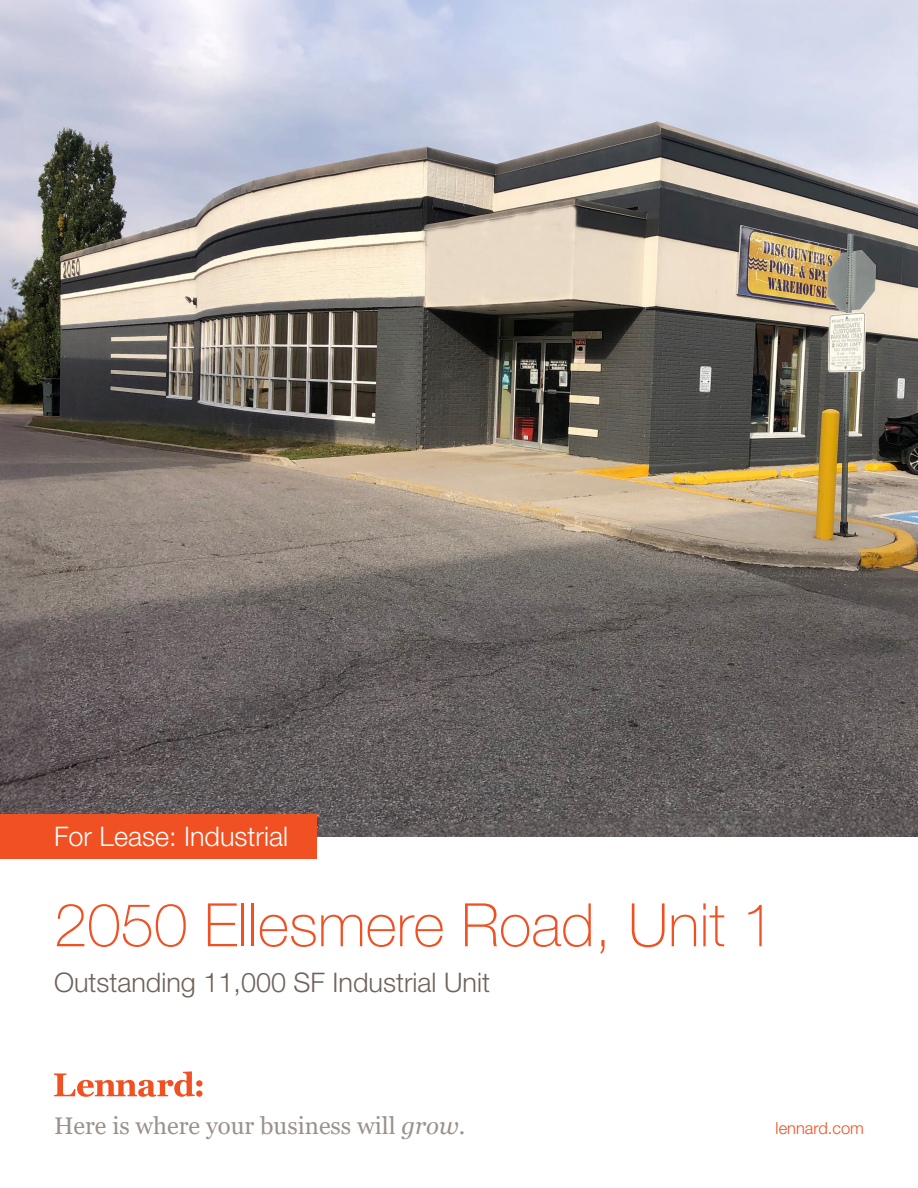
<style>
.page{position:relative;width:918px;height:1188px;background:#fff}
.page>*{position:absolute;margin:0;border:0;box-sizing:border-box;transform-origin:0 0}
.Heading_1{font:100 60px "Helvetica Neue LT Std";color:#f05022}
.Subheading_1{font:300 27px "Helvetica Neue LT Std";color:#6f6359}
.Subheading_1-2{font:300 27px "Helvetica Neue LT Std";color:#fff}
.t1{font:24px "Georgia";color:#9c918a}
.t2{font:300 16.5px "Helvetica Neue LT Std";color:#f05022}
.s1{font-style:italic}
</style>
<div class="page">
<svg style="left:54px;top:1071px;width:148px;height:26px"></svg>
<img style="left:0;top:0;width:918px;height:836px">
<div style="left:0;top:814px;width:317px;height:44px;background:#f05022"></div>
<p class="Subheading_1-2" style="left:54px;top:820px;width:236px">For Lease: Industrial</p>
<p class="Heading_1" style="left:54px;top:891px;width:723px">2050 Ellesmere Road, Unit 1</p>
<p class="Subheading_1" style="left:54px;top:966px;width:438px">Outstanding 11,000 SF Industrial Unit</p>
<p class="t1" style="left:54px;top:1111px;width:413px">Here is where your business will <span class="s1">grow</span>.</p>
<p class="t2" style="left:776px;top:1118px;width:90px">lennard.com</p>
</div>
